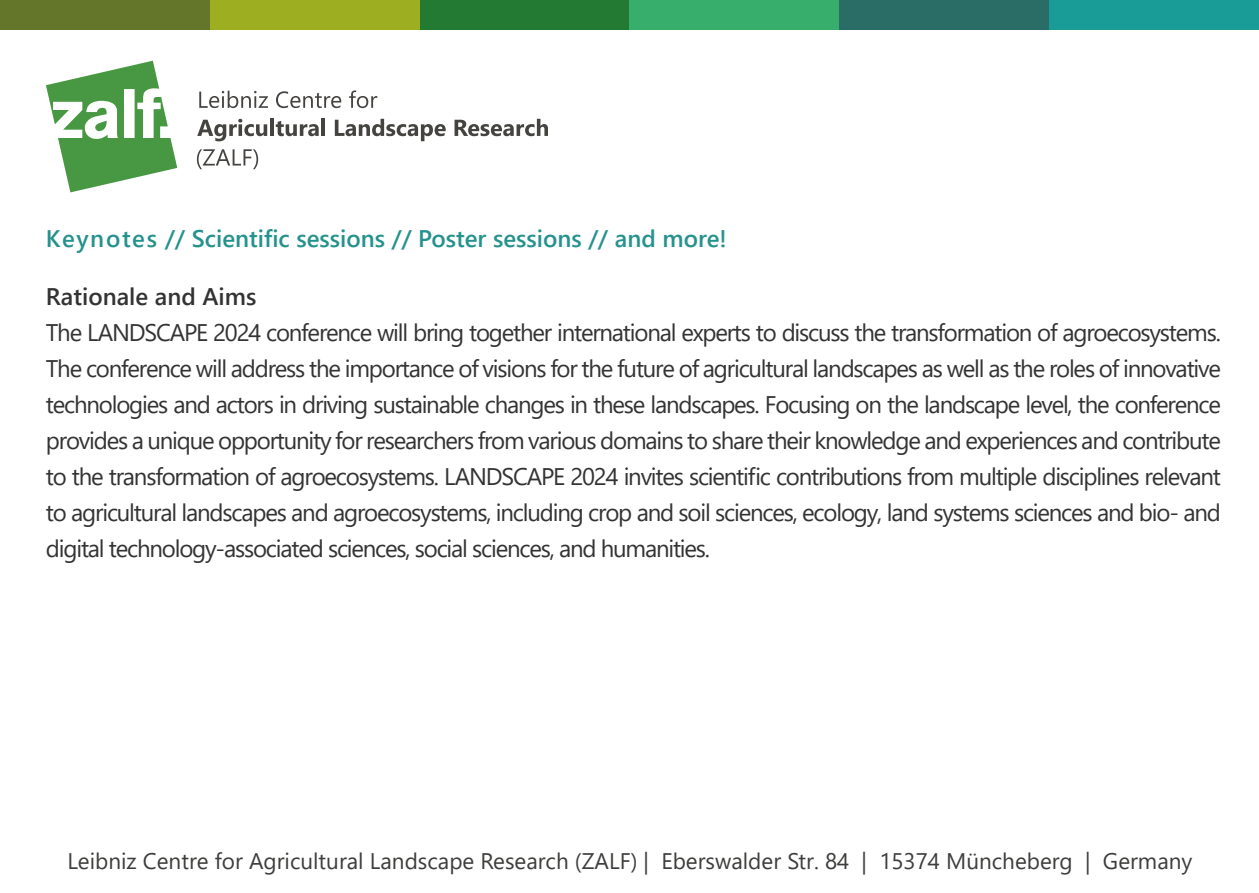
<style>
.page{position:relative;width:1259px;height:893px;background:#fff}
.page>*{position:absolute;margin:0;border:0;box-sizing:border-box;transform-origin:0 0}
.t1{font:24px/36px "Segoe UI";letter-spacing:-.05em;color:#333;text-align:justify}
.t2{font:600 24px "Segoe UI";color:#25928d}
.t3{font:600 24px "Segoe UI";color:#333}
.t4{font:22.5px "Segoe UI";color:#3c3e3b}
</style>
<div class="page">
<svg style="left:46px;top:61px;width:131px;height:131px"></svg>
<svg style="left:199px;top:91px;width:69px;height:17px"></svg>
<svg style="left:276px;top:91px;width:65px;height:17px"></svg>
<svg style="left:349px;top:90px;width:28px;height:18px"></svg>
<svg style="left:197px;top:149px;width:61px;height:20px"></svg>
<svg style="left:197px;top:119px;width:70px;height:22px"></svg>
<hr style="left:270px;top:119px;width:4px;height:17px;background:#454340">
<svg style="left:276px;top:121px;width:43px;height:15px"></svg>
<hr style="left:321px;top:119px;width:4px;height:17px;background:#454340">
<svg style="left:335px;top:119px;width:111px;height:22px"></svg>
<svg style="left:454px;top:119px;width:94px;height:17px"></svg>
<div style="left:0;top:0;width:210px;height:30px;background:#647629"></div>
<div style="left:210px;top:0;width:210px;height:30px;background:#9dae20"></div>
<div style="left:420px;top:0;width:209px;height:30px;background:#237b33"></div>
<div style="left:629px;top:0;width:210px;height:30px;background:#38ae6c"></div>
<div style="left:839px;top:0;width:210px;height:30px;background:#2a6d66"></div>
<div style="left:1049px;top:0;width:210px;height:30px;background:#199c98"></div>
<p class="t2" style="left:46px;top:216px;width:682px">Keynotes // Scientific sessions // Poster sessions // and more!</p>
<p class="t3" style="left:46px;top:274px;width:212px">Rationale and Aims</p>
<p class="t1" style="left:46px;top:312px;width:1176px">The LANDSCAPE 2024 conference will bring together international experts to discuss the transformation of agroecosystems.<br>The conference will address the importance of visions for the future of agricultural landscapes as well as the roles of innovative technologies and actors in driving sustainable changes in these landscapes. Focusing on the landscape level, the conference provides a unique opportunity for researchers from various domains to share their knowledge and experiences and contribute to the transformation of agroecosystems. LANDSCAPE 2024 invites scientific contributions from multiple disciplines relevant to agricultural landscapes and agroecosystems, including crop and soil sciences, ecology, land systems sciences and bio- and digital technology-associated sciences, social sciences, and humanities.</p>
<p class="t4" style="left:67px;top:840px;width:1126px">Leibniz Centre for Agricultural Landscape Research (ZALF) | Eberswalder Str. 84 | 15374 Müncheberg | Germany</p>
</div>
